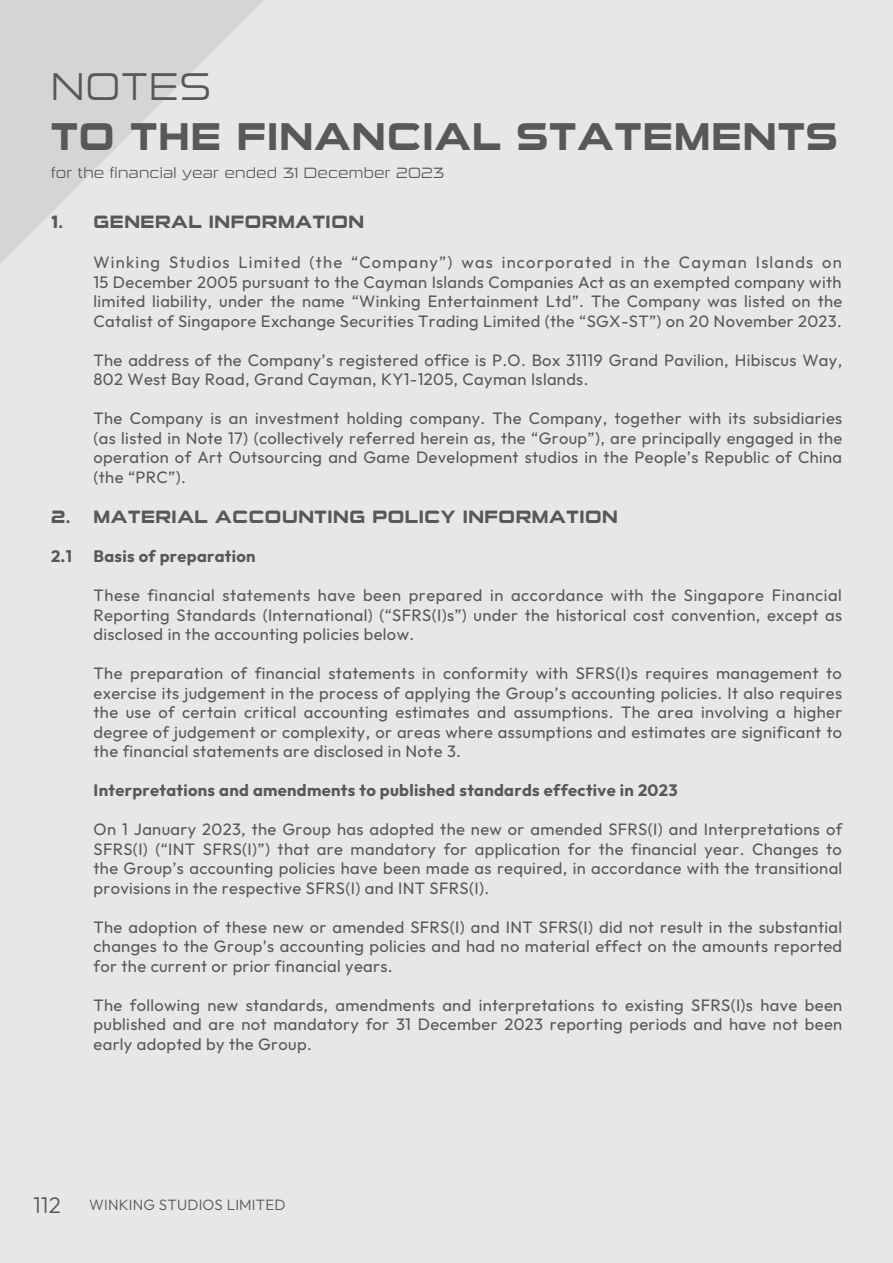
<style>
.page{position:relative;width:893px;height:1263px;background:#e6e7e9}
.page>*{position:absolute;margin:0;border:0;box-sizing:border-box;transform-origin:0 0}
.t1{font:700 39px "Sui Generis Rg";letter-spacing:.03em;color:#57585a}
.t2{font:39px "Sui Generis Lt";letter-spacing:.03em;color:#57585a}
.t3{font:300 22.5px "Outfit";color:#57585a}
.t4{font:700 18px "Sui Generis Rg";letter-spacing:.03em;color:#57585a}
.t5{font:16.5px/19.5px "Outfit";letter-spacing:.02em;color:#57585a;text-align:justify}
.t6{font:700 16.5px "Outfit";letter-spacing:.02em;color:#57585a}
.t7{font:15px "Sui Generis Lt";letter-spacing:.01em;color:#57585a}
.t8{font:300 15px "Outfit";letter-spacing:.01em;color:#57585a}
</style>
<div class="page">
<svg style="left:0;top:0;width:264px;height:264px;fill:#d8d9db"></svg>
<h1 class="t2" style="left:51px;top:63px;width:161px">NOTES</h1>
<h1 class="t1" style="left:51px;top:113px;width:788px">TO THE FINANCIAL STATEMENTS</h1>
<p class="t7" style="left:51px;top:164px;width:395px">for the financial year ended 31 December 2023</p>
<p class="t4" style="left:51px;top:211px;width:315px">1. GENERAL INFORMATION</p>
<p class="t5" style="left:94px;top:253px;width:750px">Winking Studios Limited (the “Company”) was incorporated in the Cayman Islands on 15 December 2005 pursuant to the Cayman Islands Companies Act as an exempted company with limited liability, under the name “Winking Entertainment Ltd”. The Company was listed on the Catalist of Singapore Exchange Securities Trading Limited (the “SGX-ST”) on 20 November 2023.</p>
<p class="t5" style="left:94px;top:351px;width:750px">The address of the Company’s registered office is P.O. Box 31119 Grand Pavilion, Hibiscus Way,<br>802 West Bay Road, Grand Cayman, KY1-1205, Cayman Islands.</p>
<p class="t5" style="left:94px;top:409px;width:750px">The Company is an investment holding company. The Company, together with its subsidiaries (as listed in Note 17) (collectively referred herein as, the “Group”), are principally engaged in the operation of Art Outsourcing and Game Development studios in the People’s Republic of China (the “PRC”).</p>
<p class="t4" style="left:51px;top:507px;width:568px">2. MATERIAL ACCOUNTING POLICY INFORMATION</p>
<p class="t6" style="left:51px;top:546px;width:23px">2.1</p>
<p class="t6" style="left:94px;top:546px;width:164px">Basis of preparation</p>
<p class="t5" style="left:94px;top:586px;width:750px">These financial statements have been prepared in accordance with the Singapore Financial Reporting Standards (International) (“SFRS(I)s”) under the historical cost convention, except as disclosed in the accounting policies below.</p>
<p class="t5" style="left:94px;top:664px;width:750px">The preparation of financial statements in conformity with SFRS(I)s requires management to exercise its judgement in the process of applying the Group’s accounting policies. It also requires the use of certain critical accounting estimates and assumptions. The area involving a higher degree of judgement or complexity, or areas where assumptions and estimates are significant to the financial statements are disclosed in Note 3.</p>
<p class="t6" style="left:94px;top:780px;width:586px">Interpretations and amendments to published standards effective in 2023</p>
<p class="t5" style="left:94px;top:820px;width:750px">On 1 January 2023, the Group has adopted the new or amended SFRS(I) and Interpretations of SFRS(I) (“INT SFRS(I)”) that are mandatory for application for the financial year. Changes to the Group’s accounting policies have been made as required, in accordance with the transitional provisions in the respective SFRS(I) and INT SFRS(I).</p>
<p class="t5" style="left:94px;top:918px;width:750px">The adoption of these new or amended SFRS(I) and INT SFRS(I) did not result in the substantial changes to the Group’s accounting policies and had no material effect on the amounts reported for the current or prior financial years.</p>
<p class="t5" style="left:94px;top:996px;width:750px">The following new standards, amendments and interpretations to existing SFRS(I)s have been published and are not mandatory for 31 December 2023 reporting periods and have not been early adopted by the Group.</p>
<h2 class="t3" style="left:33px;top:1191px;width:29px">112</h2>
<p class="t8" style="left:89px;top:1195px;width:198px">WINKING STUDIOS LIMITED</p>
</div>
